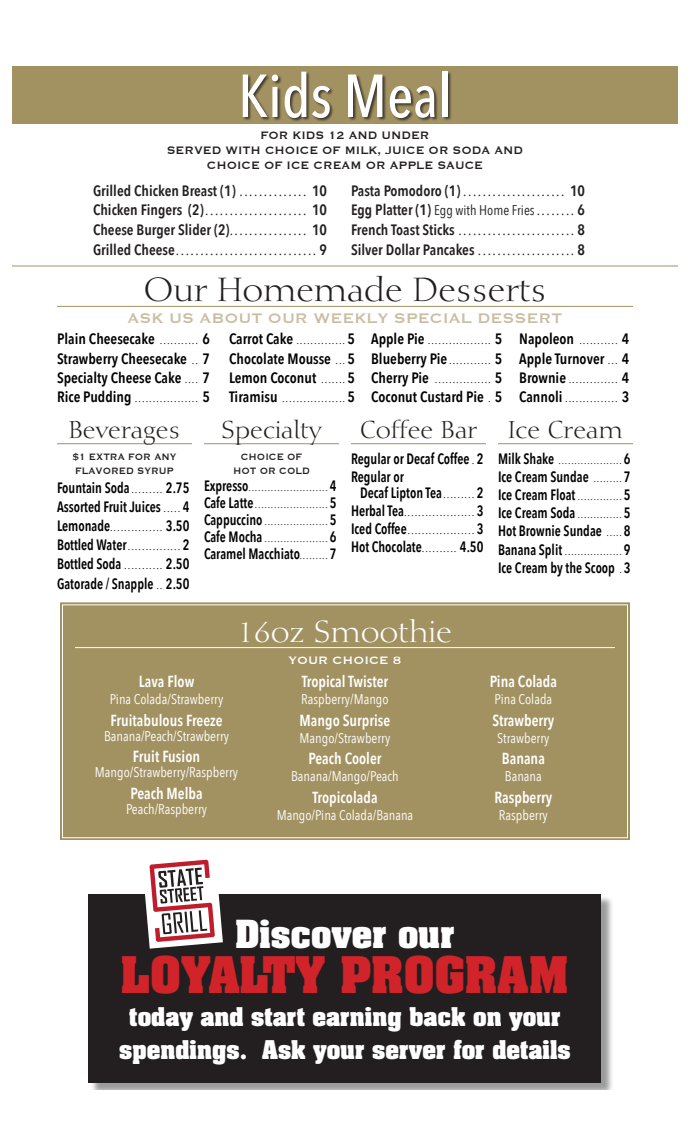
<style>
.page{position:relative;width:690px;height:1122px;background:#fff}
.page>*{position:absolute;margin:0;border:0;box-sizing:border-box;transform-origin:0 0}
.t1{font:500 60px "Avenir Next Condensed";color:#fff}
.t2{font:700 43px "Aachen";color:#d1232a}
.t3{font:33px "Diotima";color:#231f20}
.t4{font:700 33px "Aachen";color:#fff}
.t5{font:30px "Diotima";color:#fff}
.t6{font:24px "Diotima";color:#231f20}
.t7{font:700 22px/33px "Aachen";color:#fff;text-align:center}
.t8{font:18px "Copperplate";color:#cabea2}
.t9{font:600 16px "Avenir Next Condensed";color:#fff;scale:.95 1}
.t10{font:600 15px/19.2px "Avenir Next Condensed";color:#000;scale:.9 1}
.t11{font:600 15px/19.2px "Avenir Next Condensed";color:#000;text-align:justify}
.t12{font:600 15px "Avenir Next Condensed";color:#231f20}
.t13{font:14px "Avenir Next Condensed";color:#fff}
.t14{font:14px/15px "Copperplate";color:#231f20;text-align:center;scale:.95 1}
.t15{font:14px "Avenir Next Condensed";color:#231f20}
.t16{font:14px "Copperplate";color:#fff}
.t17{font:12px/14px "Copperplate";color:#231f20;scale:.9 1}
.t18{font:600 11px "Avenir Next Condensed";color:#231f20}
.t19{font:600 8px "Avenir Next Condensed";color:#000}
.t20{font:600 8px/17.2px "Avenir Next Condensed";color:#000;text-align:justify;scale:.9 1}
.s1{font-size:11px}
.s2{font-size:15px}
.s3{font-weight:600;font-size:15px}
.s4{font-weight:600;font-size:11px}
.s5{font-size:8px}
</style>
<div class="page">
<div style="left:12px;top:66px;width:666px;height:57px;background:#a29161"></div>
<hr style="left:57px;top:306px;width:576px;height:1px;background:#a29161">
<hr style="left:57px;top:443px;width:135px;height:1px;background:#a29161">
<hr style="left:204px;top:443px;width:135px;height:1px;background:#a29161">
<hr style="left:351px;top:443px;width:135px;height:1px;background:#a29161">
<hr style="left:498px;top:443px;width:135px;height:1px;background:#a29161">
<div style="left:60px;top:602px;width:570px;height:238px;background:#a29161"></div>
<div style="left:62px;top:604px;width:566px;height:234px;border:1px solid #fff"></div>
<div style="left:243px;top:71px;width:209px;height:51px;background:#231f20;opacity:.75"></div>
<hr style="left:75px;top:647px;width:540px;height:1px;background:#fff">
<hr style="left:12px;top:266px;width:666px;height:1px;background:#a29161">
<div style="left:90px;top:896px;width:524px;height:200px;background:#231f20;opacity:.45"></div>
<div style="left:88px;top:894px;width:514px;height:189px;background:#231f20"></div>
<svg style="left:145px;top:859px;width:78px;height:90px"></svg>
<div style="left:0;top:1091px;width:690px;height:31px;background:#fff"></div>
<h1 class="t1" style="left:238px;top:60px;width:215px">Kids Meal</h1>
<h3 class="t14" style="left:167px;top:127px;width:377px">FOR KIDS 12 AND UNDER<br>SERVED WITH CHOICE OF MILK, JUICE OR SODA AND<br>CHOICE OF ICE CREAM OR APPLE SAUCE</h3>
<h3 class="t12" style="left:93px;top:177px;width:235px">Grilled Chicken Breast (1) <span class="s1">. . . . . . . . . . . . . .</span> 10</h3>
<h3 class="t18" style="left:93px;top:202px;width:235px"><span class="s2">Chicken Fingers (2)</span>..................... <span class="s2">10</span></h3>
<h3 class="t12" style="left:93px;top:217px;width:235px">Cheese Burger Slider (2)<span class="s1">. . . . . . . . . . . . . . . .</span> 10</h3>
<h3 class="t18" style="left:93px;top:242px;width:235px"><span class="s2">Grilled Cheese</span>............................. <span class="s2">9</span></h3>
<h3 class="t18" style="left:351px;top:182px;width:235px"><span class="s2">Pasta Pomodoro (1)</span>..................... <span class="s2">10</span></h3>
<h3 class="t15" style="left:351px;top:199px;width:235px"><span class="s3">Egg Platter (1)</span> Egg with Home Fries <span class="s4">. . . . . . . .</span> <span class="s3">6</span></h3>
<h3 class="t18" style="left:351px;top:222px;width:235px"><span class="s2">French Toast Sticks</span> ........................ <span class="s2">8</span></h3>
<h3 class="t12" style="left:351px;top:237px;width:235px">Silver Dollar Pancakes <span class="s1">....................</span> 8</h3>
<h3 class="t3" style="left:143px;top:270px;width:405px">Our Homemade Desserts</h3>
<h3 class="t8" style="left:128px;top:307px;width:436px">ASK US ABOUT OUR WEEKLY SPECIAL DESSERT</h3>
<h3 class="t11" style="left:57px;top:329px;width:154px">Plain Cheesecake <span class="s5">. . . . . . . . . . .</span> 6<br>Strawberry Cheesecake <span class="s5">. .</span> 7<br>Specialty Cheese Cake <span class="s5">. . . .</span> 7</h3>
<p class="t19" style="left:57px;top:392px;width:154px"><span class="s2">Rice Pudding</span> .................. <span class="s2">5</span></p>
<h3 class="t6" style="left:69px;top:416px;width:113px">Beverages</h3>
<h3 class="t17" style="left:72px;top:449px;width:117px">$1 EXTRA FOR ANY<br>FLAVORED SYRUP</h3>
<h3 class="t10" style="left:57px;top:478px;width:149px">Fountain Soda <span class="s5">. . . . . . . . .</span> 2.75<br>Assorted Fruit Juices <span class="s5">. . . . .</span> 4</h3>
<p class="t19" style="left:57px;top:521px;width:134px"><span class="s2">Lemonade</span>............... <span class="s2">3.50</span></p>
<p class="t19" style="left:57px;top:541px;width:134px"><span class="s2">Bottled Water</span>............... <span class="s2">2</span></p>
<h3 class="t10" style="left:57px;top:554px;width:149px">Bottled Soda <span class="s5">...........</span> 2.50<br>Gatorade / Snapple <span class="s5">. .</span> 2.50</h3>
<p class="t19" style="left:229px;top:335px;width:127px"><span class="s2">Carrot Cake</span> .............. <span class="s2">5</span></p>
<h3 class="t11" style="left:229px;top:348px;width:127px">Chocolate Mousse <span class="s5">. . .</span> 5<br>Lemon Coconut <span class="s5">. . . . . . .</span> 5</h3>
<p class="t19" style="left:229px;top:392px;width:127px"><span class="s2">Tiramisu</span> .................. <span class="s2">5</span></p>
<p class="t19" style="left:371px;top:335px;width:133px"><span class="s2">Apple Pie</span> .................. <span class="s2">5</span></p>
<h3 class="t11" style="left:371px;top:348px;width:133px">Blueberry Pie<span class="s5">............</span> 5</h3>
<p class="t19" style="left:371px;top:373px;width:133px"><span class="s2">Cherry Pie</span> ................ <span class="s2">5</span></p>
<h3 class="t11" style="left:371px;top:387px;width:133px">Coconut Custard Pie <span class="s5">.</span> 5</h3>
<p class="t19" style="left:519px;top:335px;width:112px"><span class="s2">Napoleon</span> ........... <span class="s2">4</span></p>
<h3 class="t11" style="left:519px;top:348px;width:112px">Apple Turnover <span class="s5">. . .</span> 4</h3>
<p class="t19" style="left:519px;top:373px;width:112px"><span class="s2">Brownie</span> .............. <span class="s2">4</span></p>
<p class="t19" style="left:519px;top:392px;width:112px"><span class="s2">Cannoli</span> ............... <span class="s2">3</span></p>
<h3 class="t6" style="left:360px;top:416px;width:119px">Coffee Bar</h3>
<h3 class="t10" style="left:351px;top:449px;width:149px;line-height:18.2px">Regular or Decaf Coffee <span class="s5">.</span> 2<br>Regular or</h3>
<h3 class="t10" style="left:360px;top:483px;width:139px">Decaf Lipton Tea <span class="s5">. . . . . . . . .</span> 2</h3>
<p class="t19" style="left:351px;top:506px;width:134px"><span class="s2">Herbal Tea</span>.................... <span class="s2">3</span></p>
<p class="t19" style="left:351px;top:525px;width:134px"><span class="s2">Iced Coffee</span>................... <span class="s2">3</span></p>
<h3 class="t10" style="left:351px;top:537px;width:149px">Hot Chocolate<span class="s5">. . . . . . . . . .</span> 4.50</h3>
<h3 class="t6" style="left:221px;top:416px;width:102px">Specialty</h3>
<h3 class="t17" style="left:233px;top:449px;width:87px;text-align:center">CHOICE OF<br>HOT OR COLD</h3>
<p class="t20" style="left:204px;top:479px;width:149px"><span class="s2">Expresso</span>.........................<span class="s2">4<br>Cafe Latte</span>.......................<span class="s2">5<br>Cappuccino</span> ....................<span class="s2">5<br>Cafe Mocha</span> ....................<span class="s2">6</span></p>
<h3 class="t10" style="left:204px;top:544px;width:149px">Caramel Macchiato<span class="s5">. . . . . . . . .</span> 7</h3>
<h3 class="t6" style="left:508px;top:416px;width:116px">Ice Cream</h3>
<p class="t20" style="left:498px;top:452px;width:149px"><span class="s2">Milk Shake</span> ....................<span class="s2">6</span></p>
<h3 class="t10" style="left:498px;top:467px;width:149px;line-height:18.2px">Ice Cream Sundae <span class="s5">. . . . . . . . .</span> 7<br>Ice Cream Float <span class="s5">..............</span>5</h3>
<p class="t20" style="left:498px;top:507px;width:149px"><span class="s2">Ice Cream Soda</span> ..............<span class="s2">5</span></p>
<h3 class="t10" style="left:498px;top:521px;width:149px">Hot Brownie Sundae <span class="s5">. . . . .</span> 8</h3>
<p class="t20" style="left:498px;top:543px;width:149px"><span class="s2">Banana Split</span> ..................<span class="s2">9</span></p>
<h3 class="t10" style="left:498px;top:558px;width:149px">Ice Cream by the Scoop <span class="s5">.</span> 3</h3>
<h3 class="t5" style="left:238px;top:614px;width:216px">16oz Smoothie</h3>
<h3 class="t16" style="left:289px;top:651px;width:114px">YOUR CHOICE 8</h3>
<h3 class="t9" style="left:139px;top:667px;width:60px">Lava Flow</h3>
<h3 class="t13" style="left:110px;top:687px;width:115px">Pina Colada/Strawberry</h3>
<h3 class="t9" style="left:111px;top:706px;width:119px">Fruitabulous Freeze</h3>
<h3 class="t13" style="left:104px;top:724px;width:127px">Banana/Peach/Strawberry</h3>
<h3 class="t9" style="left:133px;top:743px;width:72px">Fruit Fusion</h3>
<h3 class="t13" style="left:95px;top:760px;width:145px">Mango/Strawberry/Raspberry</h3>
<h3 class="t9" style="left:130px;top:779px;width:78px">Peach Melba</h3>
<h3 class="t13" style="left:126px;top:797px;width:83px">Peach/Raspberry</h3>
<h3 class="t9" style="left:302px;top:667px;width:93px">Tropical Twister</h3>
<h3 class="t13" style="left:301px;top:687px;width:89px">Raspberry/Mango</h3>
<h3 class="t9" style="left:300px;top:706px;width:97px">Mango Surprise</h3>
<h3 class="t13" style="left:300px;top:726px;width:92px">Mango/Strawberry</h3>
<h3 class="t9" style="left:308px;top:745px;width:78px">Peach Cooler</h3>
<h3 class="t13" style="left:291px;top:764px;width:109px">Banana/Mango/Peach</h3>
<h3 class="t9" style="left:312px;top:783px;width:70px">Tropicolada</h3>
<h3 class="t13" style="left:277px;top:803px;width:138px">Mango/Pina Colada/Banana</h3>
<h3 class="t9" style="left:490px;top:667px;width:72px">Pina Colada</h3>
<h3 class="t13" style="left:495px;top:687px;width:59px">Pina Colada</h3>
<h3 class="t9" style="left:492px;top:706px;width:67px">Strawberry</h3>
<h3 class="t13" style="left:497px;top:726px;width:54px">Strawberry</h3>
<h3 class="t9" style="left:502px;top:745px;width:47px">Banana</h3>
<h3 class="t13" style="left:505px;top:764px;width:38px">Banana</h3>
<h3 class="t9" style="left:495px;top:783px;width:62px">Raspberry</h3>
<h3 class="t13" style="left:499px;top:803px;width:50px">Raspberry</h3>
<h3 class="t4" style="left:235px;top:910px;width:221px">Discover our</h3>
<h2 class="t2" style="left:121px;top:944px;width:449px">LOYALTY PROGRAM</h2>
<h3 class="t7" style="left:119px;top:1000px;width:453px">today and start earning back on your spendings. Ask your server for details</h3>
</div>
